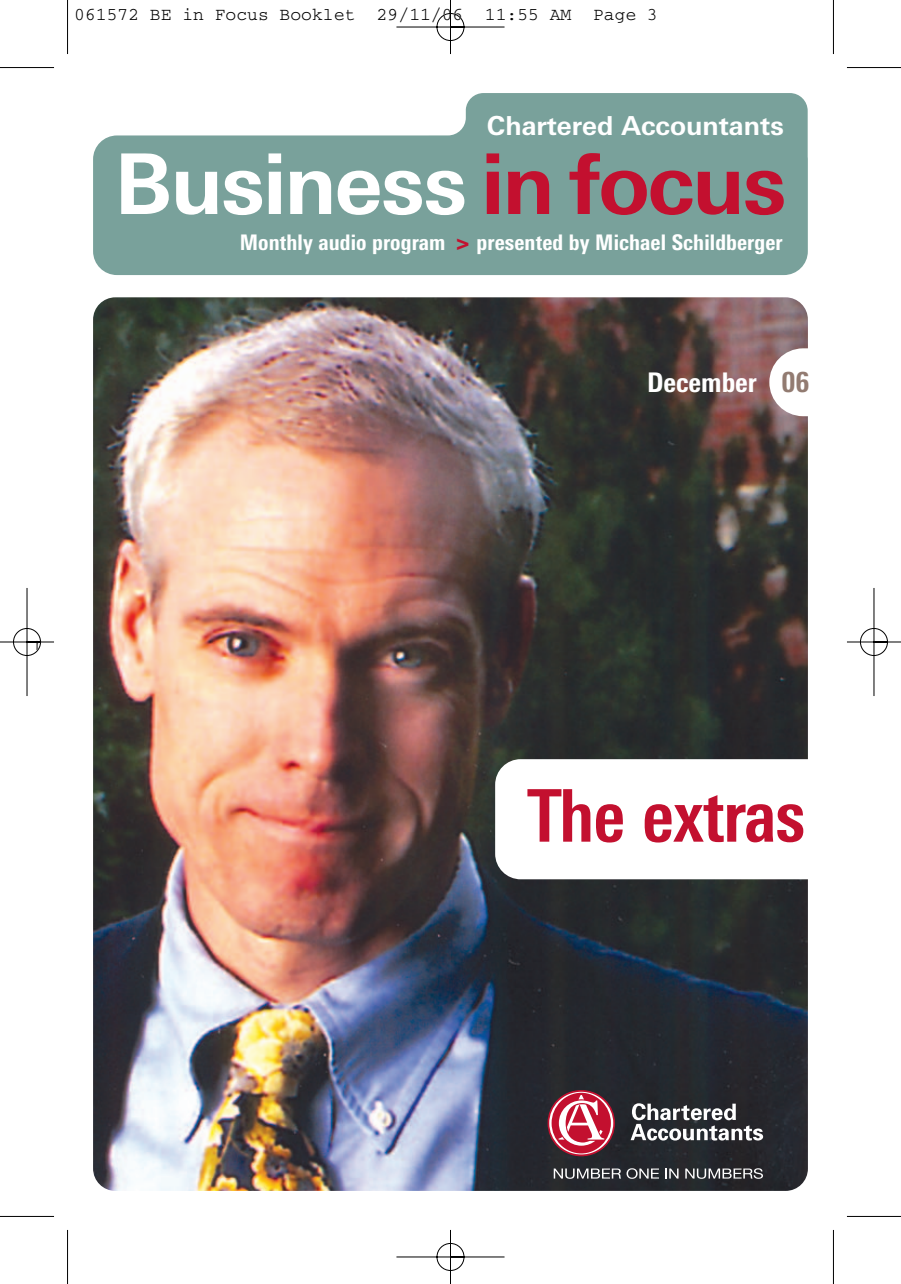
<style>
.page{position:relative;width:901px;height:1284px;background:#fff}
.page>*{position:absolute;margin:0;border:0;box-sizing:border-box;transform-origin:0 0}
.t1{font:700 83.7px "Linotype Univers Basic";letter-spacing:-.025em;color:#fff}
.t2{font:700 condensed 72.67px "Linotype Univers";letter-spacing:-.015em;color:#c3102f}
.t3{font:800 condensed 27px "Linotype Univers";color:#fff}
.t4{font:700 26.1px "Linotype Univers Basic";color:#fff}
.t5{font:800 condensed 21.38px "Linotype Univers";color:#fff}
.t6{font:18px "Courier";color:#000}
.s1{color:#c3102f}
.s2{font-size:28.12px;color:#927b71}
</style>
<div class="page">
<img style="left:0;top:0;width:900px;height:1283px">
<p class="t6" style="left:74px;top:9px;width:585px">061572 BE in Focus Booklet 29/11/06 11:55 AM Page 3</p>
<p class="t4" style="left:486px;top:116px;width:298px">Chartered Accountants</p>
<h1 class="t1" style="left:114px;top:153px;width:673px">Business <span class="s1">in focus</span></h1>
<p class="t5" style="left:240px;top:235px;width:544px">Monthly audio program <span class="s1">&gt;</span> presented by Michael Schildberger</p>
<p class="t3" style="left:647px;top:372px;width:164px">December <span class="s2">06</span></p>
<h2 class="t2" style="left:527px;top:789px;width:279px">The extras</h2>
</div>
